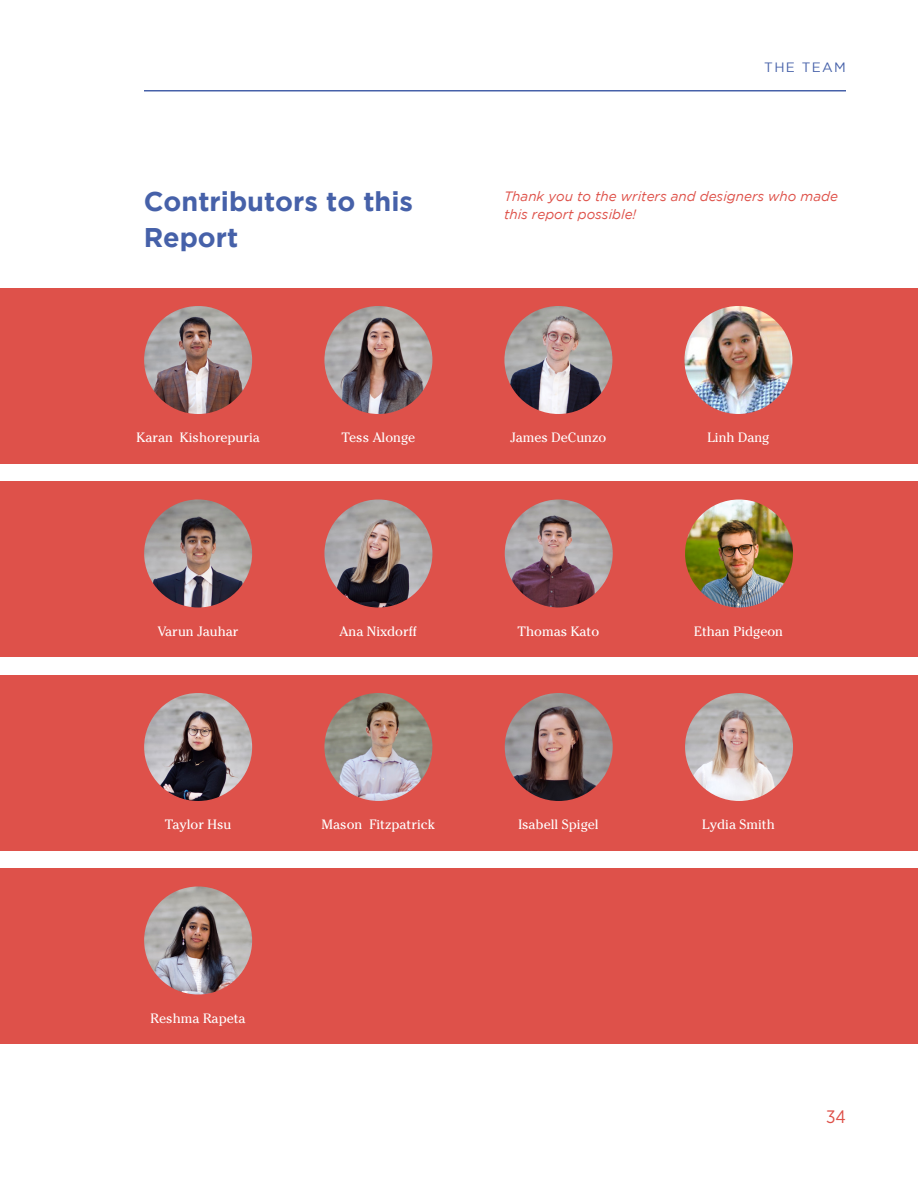
<style>
.page{position:relative;width:918px;height:1188px;background:#fff}
.page>*{position:absolute;margin:0;border:0;box-sizing:border-box;transform-origin:0 0}
.t1{font:700 27px/36px "Gotham";color:#4661a9}
.t2{font:18px "Gotham Narrow";color:#de5048}
.t3{font:13.5px "Cheltenham";color:#fff}
.Quotes{font:italic 13.5px/18px "Gotham";color:#de5048}
.t4{font:13.5px "Gotham";color:#4661a9}
</style>
<div class="page">
<hr style="left:144px;top:90px;width:702px;height:2px;background:#4661a9">
<div style="left:0;top:868px;width:918px;height:176px;background:#de514a"></div>
<div style="left:0;top:288px;width:918px;height:176px;background:#de514a"></div>
<div style="left:0;top:482px;width:918px;height:175px;background:#de514a"></div>
<div style="left:0;top:675px;width:918px;height:175px;background:#de514a"></div>
<img style="left:144px;top:306px;width:108px;height:108px;border-radius:54px">
<img style="left:144px;top:500px;width:108px;height:108px;border-radius:54px">
<img style="left:324px;top:306px;width:108px;height:108px;border-radius:54px">
<img style="left:324px;top:500px;width:108px;height:108px;border-radius:54px">
<img style="left:684px;top:306px;width:108px;height:108px;border-radius:54px">
<img style="left:685px;top:500px;width:108px;height:108px;border-radius:54px">
<img style="left:324px;top:693px;width:108px;height:108px;border-radius:54px">
<img style="left:144px;top:886px;width:108px;height:108px;border-radius:54px">
<img style="left:144px;top:693px;width:108px;height:108px;border-radius:54px">
<img style="left:505px;top:693px;width:108px;height:108px;border-radius:54px">
<img style="left:685px;top:693px;width:108px;height:108px;border-radius:54px">
<img style="left:504px;top:306px;width:108px;height:108px;border-radius:54px">
<img style="left:505px;top:500px;width:108px;height:108px;border-radius:54px">
<p class="t4" style="left:764px;top:60px;width:21px">THE</p>
<p class="t4" style="left:802px;top:60px;width:22px">TEAM</p>
<p class="t1" style="left:144px;top:183px;width:271px">Contributors to this<br>Report</p>
<p class="Quotes" style="left:504px;top:187px;width:336px">Thank you to the writers and designers who made this report possible!</p>
<p class="t3" style="left:136px;top:430px;width:125px">Karan Kishorepuria</p>
<p class="t3" style="left:158px;top:623px;width:82px">Varun Jauhar</p>
<p class="t3" style="left:342px;top:430px;width:75px">Tess Alonge</p>
<p class="t3" style="left:340px;top:623px;width:79px">Ana Nixdorff</p>
<p class="t3" style="left:510px;top:430px;width:98px">James DeCunzo</p>
<p class="t3" style="left:518px;top:623px;width:83px">Thomas Kato</p>
<p class="t3" style="left:707px;top:430px;width:63px">Linh Dang</p>
<p class="t3" style="left:694px;top:623px;width:90px">Ethan Pidgeon</p>
<p class="t3" style="left:165px;top:817px;width:68px">Taylor Hsu</p>
<p class="t3" style="left:518px;top:817px;width:82px">Isabell Spigel</p>
<p class="t3" style="left:702px;top:817px;width:74px">Lydia Smith</p>
<p class="t3" style="left:322px;top:817px;width:115px">Mason Fitzpatrick</p>
<p class="t3" style="left:151px;top:1010px;width:97px">Reshma Rapeta</p>
<h2 class="t2" style="left:826px;top:1106px;width:21px">34</h2>
</div>
